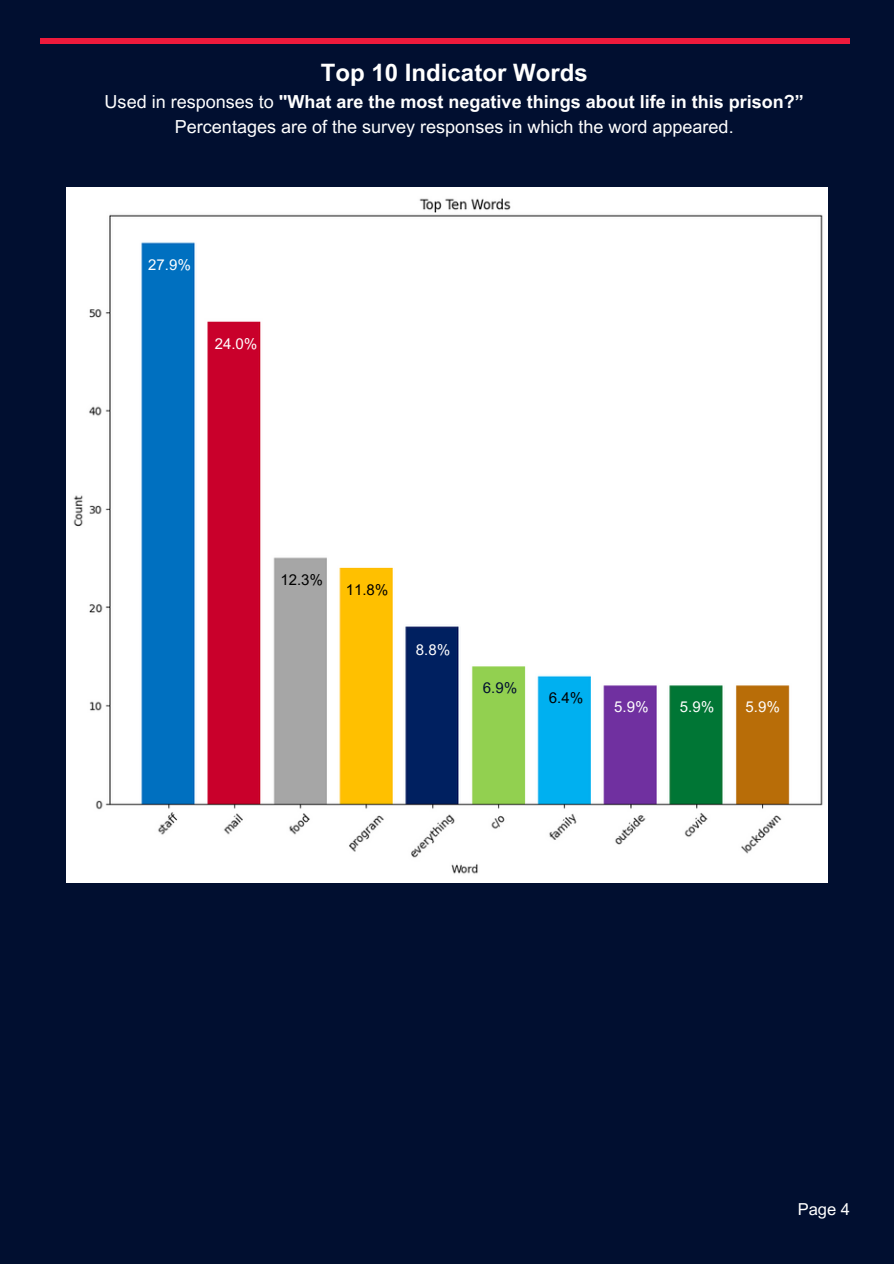
<style>
.page{position:relative;width:894px;height:1264px;background:#fff}
.page>*{position:absolute;margin:0;border:0;box-sizing:border-box;transform-origin:0 0}
.t1{font:700 24px "Arial MT Pro";color:#fff}
.t2{font:18px/24.8px "Arial MT Pro";color:#fff;text-align:center}
.t3{font:16.5px "Arial MT Pro";color:#fff}
.t4{font:15px "Arial MT Pro";color:#fff}
.t5{font:15px "Arial MT Pro";color:#000}
.t6{font:15px "Arial MT Pro";color:#010f30}
.s1{font-weight:700}
</style>
<div class="page">
<div style="left:0;top:0;width:893px;height:1263px;background:#010f30"></div>
<div style="left:40px;top:39px;width:809px;height:5px;background:#ed1a3c"></div>
<img style="left:66px;top:191px;width:761px;height:690px">
<h1 class="t1" style="left:321px;top:64px;width:268px">Top 10 Indicator Words</h1>
<p class="t2" style="left:105px;top:92px;width:700px">Used in responses to <span class="s1">"What are the most negative things about life in this prison?”<br></span>Percentages are of the survey responses in which the word appeared.</p>
<p class="t4" style="left:148px;top:259px;width:44px">27.9%</p>
<p class="t4" style="left:215px;top:338px;width:44px">24.0%</p>
<p class="t5" style="left:280px;top:574px;width:44px">12.3%</p>
<p class="t5" style="left:345px;top:583px;width:44px">11.8%</p>
<p class="t4" style="left:416px;top:644px;width:36px">8.8%</p>
<p class="t6" style="left:483px;top:682px;width:36px">6.9%</p>
<p class="t5" style="left:548px;top:692px;width:36px">6.4%</p>
<p class="t4" style="left:614px;top:701px;width:36px">5.9%</p>
<p class="t4" style="left:679px;top:701px;width:36px">5.9%</p>
<p class="t4" style="left:745px;top:701px;width:36px">5.9%</p>
<p class="t3" style="left:797px;top:1202px;width:54px">Page 4</p>
</div>
